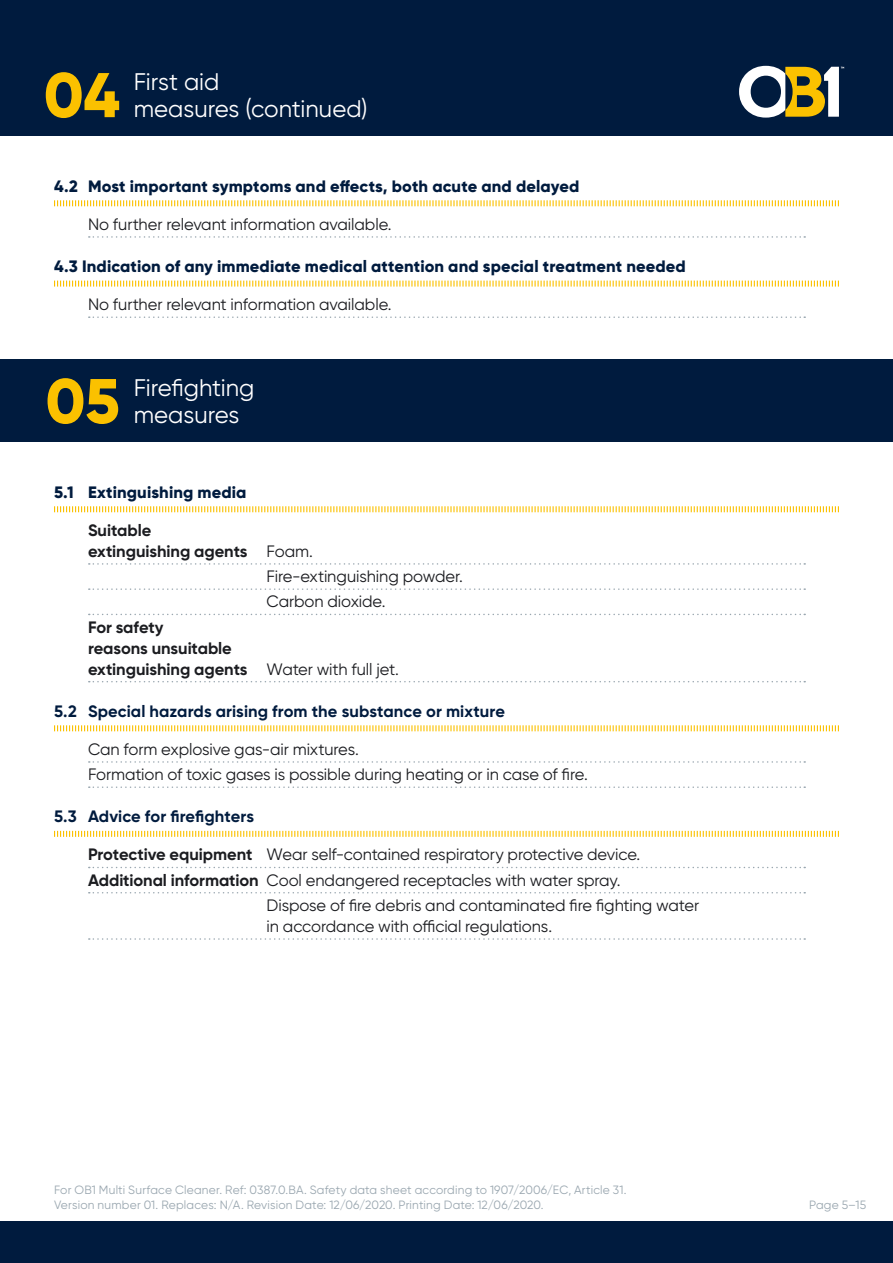
<style>
.page{position:relative;width:893px;height:1263px;background:#fff}
.page>*{position:absolute;margin:0;border:0;box-sizing:border-box;transform-origin:0 0}
.Section_Number{font:800 63px "Gilroy";color:#fbc100}
.Main_Section{font:24px/27px "Gilroy";color:#fff}
.Subset{font:16.5px/21px "Gilroy";letter-spacing:-.005em;color:#1b1c20}
.Section{font:800 16.5px "Gilroy";letter-spacing:.005em;color:#001b3e}
.Subset-2{font:700 16.5px/21px "Gilroy";letter-spacing:-.005em;color:#1b1c20}
.Section-2{font:700 16.5px "Gilroy";letter-spacing:.005em;color:#001b3e}
.t1{font:12px/15px "Gilroy";letter-spacing:.015em;color:#9aa7b0}
.s1{font-weight:400}
.s2{font-weight:700}
</style>
<div class="page">
<div style="left:0;top:0;width:893px;height:136px;background:#001b3e"></div>
<svg style="left:739px;top:66px;width:105px;height:52px"></svg>
<div style="left:0;top:1222px;width:893px;height:41px;background:#001b3e"></div>
<svg style="left:54px;top:200px;width:785px;height:7px"></svg>
<svg style="left:89px;top:236px;width:716px;height:2px"></svg>
<svg style="left:54px;top:280px;width:785px;height:7px"></svg>
<svg style="left:89px;top:316px;width:716px;height:2px"></svg>
<svg style="left:54px;top:506px;width:785px;height:7px"></svg>
<svg style="left:89px;top:563px;width:716px;height:2px"></svg>
<svg style="left:89px;top:588px;width:716px;height:2px"></svg>
<svg style="left:89px;top:614px;width:716px;height:1px"></svg>
<svg style="left:89px;top:681px;width:716px;height:1px"></svg>
<svg style="left:54px;top:725px;width:785px;height:7px"></svg>
<svg style="left:89px;top:761px;width:716px;height:2px"></svg>
<svg style="left:89px;top:786px;width:716px;height:2px"></svg>
<svg style="left:54px;top:830px;width:785px;height:7px"></svg>
<svg style="left:89px;top:867px;width:716px;height:1px"></svg>
<svg style="left:89px;top:892px;width:716px;height:1px"></svg>
<svg style="left:89px;top:938px;width:716px;height:2px"></svg>
<div style="left:0;top:359px;width:893px;height:83px;background:#001b3e"></div>
<p class="Section_Number" style="left:44px;top:55px;width:77px">04</p>
<p class="Main_Section" style="left:134px;top:68px;width:235px">First aid<br>measures (continued)</p>
<p class="Section" style="left:54px;top:176px;width:527px">4.2 Most important symptoms and effects, both acute and delayed</p>
<p class="Subset" style="left:88px;top:213px;width:305px">No further relevant information available.</p>
<p class="Section" style="left:54px;top:256px;width:633px">4.3 Indication of any immediate medical attention and special treatment needed</p>
<p class="Subset" style="left:88px;top:294px;width:305px">No further relevant information available.</p>
<p class="Section_Number" style="left:46px;top:361px;width:76px">05</p>
<p class="Main_Section" style="left:134px;top:373px;width:122px">Firefighting</p>
<p class="Main_Section" style="left:134px;top:400px;width:107px">measures</p>
<p class="Section" style="left:54px;top:482px;width:194px">5.1 Extinguishing media</p>
<p class="Subset-2" style="left:88px;top:519px;width:226px">Suitable<br>extinguishing agents <span class="s1">Foam.</span></p>
<p class="Subset" style="left:267px;top:566px;width:198px">Fire-extinguishing powder.</p>
<p class="Subset" style="left:267px;top:591px;width:121px">Carbon dioxide.</p>
<p class="Subset-2" style="left:88px;top:616px;width:312px">For safety<br>reasons unsuitable<br>extinguishing agents <span class="s1">Water with full jet.</span></p>
<p class="Section-2" style="left:54px;top:701px;width:452px">5.2 Special hazards arising from the substance or mixture</p>
<p class="Subset" style="left:88px;top:738px;width:272px">Can form explosive gas-air mixtures.</p>
<p class="Subset" style="left:88px;top:764px;width:501px">Formation of toxic gases is possible during heating or in case of fire.</p>
<p class="Section-2" style="left:54px;top:806px;width:202px">5.3 Advice for firefighters</p>
<p class="Subset" style="left:88px;top:844px;width:554px"><span class="s2">Protective equipment</span> Wear self-contained respiratory protective device.</p>
<p class="Subset" style="left:88px;top:869px;width:534px"><span class="s2">Additional information</span> Cool endangered receptacles with water spray.</p>
<p class="Subset" style="left:267px;top:894px;width:434px">Dispose of fire debris and contaminated fire fighting water in accordance with official regulations.</p>
<p class="t1" style="left:54px;top:1182px;width:574px">For OB1 Multi Surface Cleaner. Ref: 0387.0.BA. Safety data sheet according to 1907/2006/EC, Article 31.<br>Version number 01. Replaces: N/A. Revision Date: 12/06/2020. Printing Date: 12/06/2020.</p>
<p class="t1" style="left:809px;top:1197px;width:59px">Page 5–15</p>
</div>
